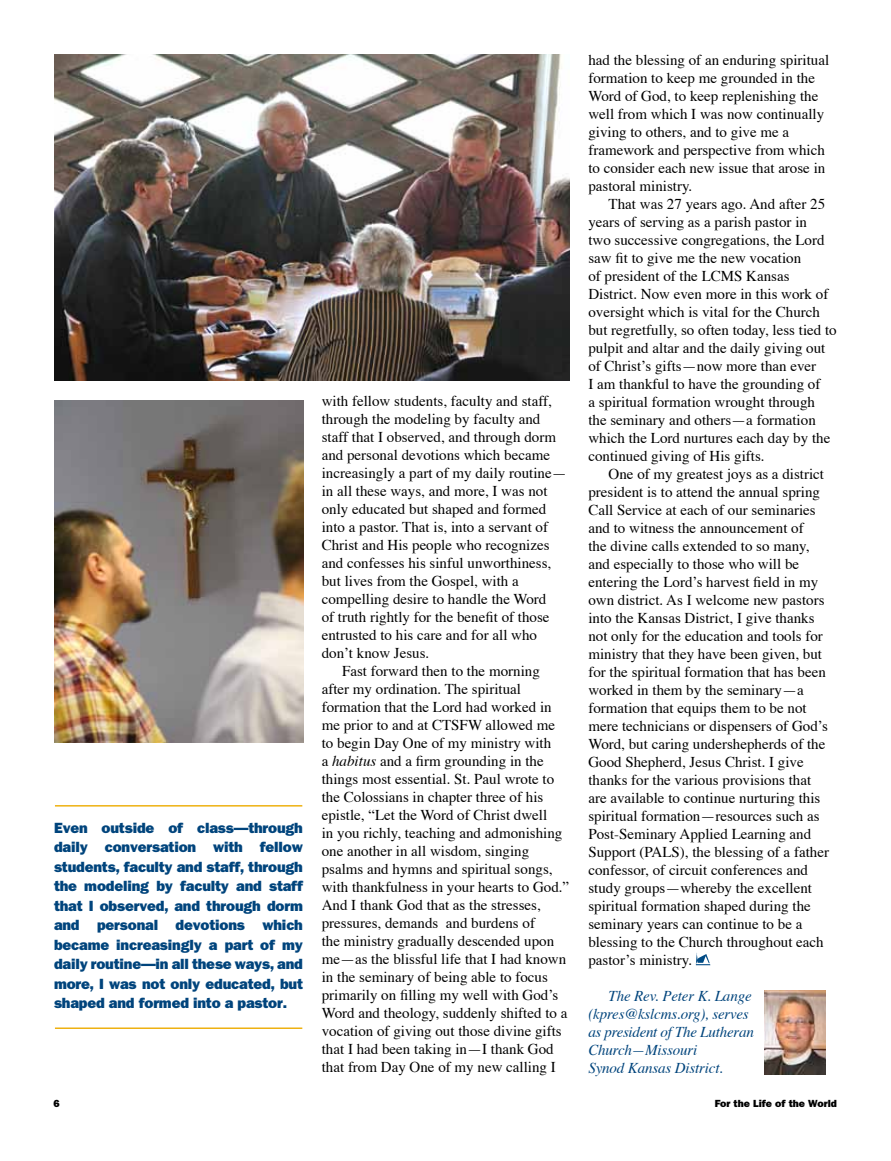
<style>
.page{position:relative;width:891px;height:1161px;background:#fff}
.page>*{position:absolute;margin:0;border:0;box-sizing:border-box;transform-origin:0 0}
.t1{font:15px/18px "Times";color:#000}
.t2{font:800 15px/19.5px "Tee Franklin";letter-spacing:-.01em;color:#00447c;text-align:justify}
.t3{font:italic 15px/18px "Times";letter-spacing:-.01em;color:#00447c}
.t4{font:800 10.5px "Tee Franklin";color:#000}
.s1{font-style:italic}
</style>
<div class="page">
<svg style="left:696px;top:953px;width:14px;height:12px"></svg>
<img style="left:764px;top:990px;width:62px;height:84px">
<img style="left:54px;top:54px;width:516px;height:327px">
<hr style="left:55px;top:805px;width:247px;height:2px;background:#eeb111">
<hr style="left:55px;top:1028px;width:247px;height:1px;background:#eeb111">
<img style="left:54px;top:400px;width:249px;height:342px">
<p class="t2" style="left:54px;top:818px;width:251px">Even outside of class—through daily conversation with fellow students, faculty and staff, through the modeling by faculty and staff that I observed, and through dorm and personal devotions which became increasingly a part of my daily routine—in all these ways, and more, I was not only educated, but shaped and formed into a pastor.</p>
<p class="t1" style="left:322px;top:390px;width:232px">with fellow students, faculty and staff,</p>
<p class="t1" style="left:322px;top:408px;width:220px">through the modeling by faculty and</p>
<p class="t1" style="left:322px;top:426px;width:236px">staff that I observed, and through dorm</p>
<p class="t1" style="left:322px;top:444px;width:230px">and personal devotions which became</p>
<p class="t1" style="left:322px;top:462px;width:246px">increasingly a part of my daily routine—</p>
<p class="t1" style="left:322px;top:480px;width:227px">in all these ways, and more, I was not</p>
<p class="t1" style="left:322px;top:498px;width:226px">only educated but shaped and formed</p>
<p class="t1" style="left:322px;top:516px;width:228px">into a pastor. That is, into a servant of</p>
<p class="t1" style="left:322px;top:534px;width:229px">Christ and His people who recognizes</p>
<p class="t1" style="left:322px;top:552px;width:231px">and confesses his sinful unworthiness,</p>
<p class="t1" style="left:322px;top:570px;width:199px">but lives from the Gospel, with a</p>
<p class="t1" style="left:322px;top:588px;width:226px">compelling desire to handle the Word</p>
<p class="t1" style="left:322px;top:606px;width:229px">of truth rightly for the benefit of those</p>
<p class="t1" style="left:322px;top:624px;width:217px">entrusted to his care and for all who</p>
<p class="t1" style="left:322px;top:642px;width:109px">don’t know Jesus.</p>
<p class="t1" style="left:342px;top:660px;width:199px">Fast forward then to the morning</p>
<p class="t1" style="left:322px;top:678px;width:201px">after my ordination. The spiritual</p>
<p class="t1" style="left:322px;top:696px;width:231px">formation that the Lord had worked in</p>
<p class="t1" style="left:322px;top:714px;width:235px">me prior to and at CTSFW allowed me</p>
<p class="t1" style="left:322px;top:732px;width:231px">to begin Day One of my ministry with</p>
<p class="t1" style="left:322px;top:750px;width:224px">a <span class="s1">habitus</span> and a firm grounding in the</p>
<p class="t1" style="left:322px;top:768px;width:234px">things most essential. St. Paul wrote to</p>
<p class="t1" style="left:322px;top:786px;width:223px">the Colossians in chapter three of his</p>
<p class="t1" style="left:322px;top:804px;width:227px">epistle, “Let the Word of Christ dwell</p>
<p class="t1" style="left:322px;top:822px;width:242px">in you richly, teaching and admonishing</p>
<p class="t1" style="left:322px;top:840px;width:209px">one another in all wisdom, singing</p>
<p class="t1" style="left:322px;top:858px;width:232px">psalms and hymns and spiritual songs,</p>
<p class="t1" style="left:322px;top:876px;width:249px">with thankfulness in your hearts to God.”</p>
<p class="t1" style="left:322px;top:894px;width:221px">And I thank God that as the stresses,</p>
<p class="t1" style="left:322px;top:912px;width:215px">pressures, demands and burdens of</p>
<p class="t1" style="left:322px;top:930px;width:234px">the ministry gradually descended upon</p>
<p class="t1" style="left:322px;top:948px;width:246px">me—as the blissful life that I had known</p>
<p class="t1" style="left:322px;top:966px;width:228px">in the seminary of being able to focus</p>
<p class="t1" style="left:322px;top:984px;width:238px">primarily on filling my well with God’s</p>
<p class="t1" style="left:322px;top:1002px;width:247px">Word and theology, suddenly shifted to a</p>
<p class="t1" style="left:322px;top:1020px;width:241px">vocation of giving out those divine gifts</p>
<p class="t1" style="left:322px;top:1038px;width:234px">that I had been taking in—I thank God</p>
<p class="t1" style="left:322px;top:1056px;width:236px">that from Day One of my new calling I</p>
<p class="t1" style="left:588px;top:50px;width:242px">had the blessing of an enduring spiritual formation to keep me grounded in the Word of God, to keep replenishing the well from which I was now continually giving to others, and to give me a framework and perspective from which to consider each new issue that arose in pastoral ministry.</p>
<p class="t1" style="left:588px;top:194px;width:250px;text-indent:20px">That was 27 years ago. And after 25 years of serving as a parish pastor in<br>two successive congregations, the Lord saw fit to give me the new vocation<br>of president of the LCMS Kansas District. Now even more in this work of oversight which is vital for the Church but regretfully, so often today, less tied to pulpit and altar and the daily giving out of Christ’s gifts—now more than ever<br>I am thankful to have the grounding of<br>a spiritual formation wrought through the seminary and others—a formation which the Lord nurtures each day by the continued giving of His gifts.</p>
<p class="t1" style="left:588px;top:464px;width:242px;text-indent:20px">One of my greatest joys as a district president is to attend the annual spring Call Service at each of our seminaries and to witness the announcement of<br>the divine calls extended to so many, and especially to those who will be entering the Lord’s harvest field in my own district. As I welcome new pastors into the Kansas District, I give thanks not only for the education and tools for ministry that they have been given, but for the spiritual formation that has been worked in them by the seminary—a formation that equips them to be not mere technicians or dispensers of God’s Word, but caring undershepherds of the Good Shepherd, Jesus Christ. I give thanks for the various provisions that are available to continue nurturing this spiritual formation—resources such as Post-Seminary Applied Learning and Support (PALS), the blessing of a father confessor, of circuit conferences and study groups—whereby the excellent spiritual formation shaped during the seminary years can continue to be a blessing to the Church throughout each pastor’s ministry.</p>
<p class="t3" style="left:588px;top:986px;width:167px;text-indent:20px">The Rev. Peter K. Lange (kpres@kslcms.org), serves as president of The Lutheran<br>Church—Missouri<br>Synod Kansas District.</p>
<p class="t4" style="left:53px;top:1097px;width:8px">6</p>
<p class="t4" style="left:715px;top:1097px;width:124px">For the Life of the World</p>
</div>
